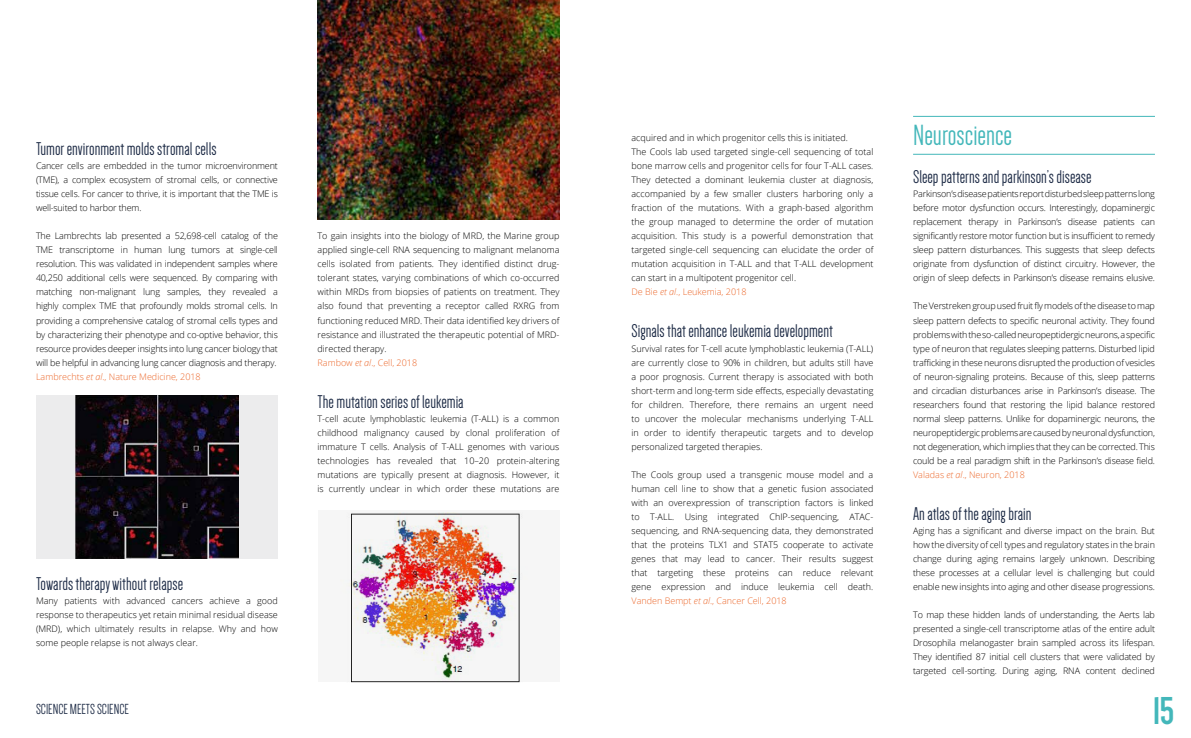
<style>
.page{position:relative;width:1191px;height:738px;background:#fff}
.page>*{position:absolute;margin:0;border:0;box-sizing:border-box;transform-origin:0 0}
.t1{font:700 40px "Dense";color:#43b7ba}
.t2{font:30px "Dense";color:#43b7ba}
.t3{font:19px "Dense";color:#1b2944}
.t4{font:15px "Dense";color:#1b2944}
.t5{font:300 9px/14px "Open Sans";color:#000;text-align:justify}
.t6{font:300 9px/14px "Open Sans";letter-spacing:-.02em;color:#000}
.s1{color:#ec672a}
.s2{font-style:italic;color:#ec672a}
</style>
<div class="page">
<hr style="left:913px;top:116px;width:242px;height:1px;background:#43b7ba">
<hr style="left:913px;top:154px;width:242px;height:1px;background:#43b7ba">
<div style="left:317px;top:510px;width:242px;height:171px;background:#f6f6f6"></div>
<img style="left:350px;top:512px;width:170px;height:169px">
<div style="left:36px;top:394px;width:242px;height:164px;background:#ececed"></div>
<img style="left:75px;top:394px;width:163px;height:164px">
<img style="left:317px;top:0;width:242px;height:219px">
<h3 class="t3" style="left:36px;top:139px;width:182px">Tumor environment molds stromal cells</h3>
<p class="t5" style="left:36px;top:159px;width:243px">Cancer cells are embedded in the tumor microenvironment (TME), a complex ecosystem of stromal cells, or connective tissue cells. For cancer to thrive, it is important that the TME is well-suited to harbor them.</p>
<p class="t6" style="left:36px;top:229px;width:243px">The Lambrechts lab presented a 52,698-cell catalog of the TME transcriptome in human lung tumors at single-cell resolution. This was validated in independent samples where 40,250 additional cells were sequenced. By comparing with matching non-malignant lung samples, they revealed a highly complex TME that profoundly molds stromal cells. In providing a comprehensive catalog of stromal cells types and by characterizing their phenotype and co-optive behavior, this resource provides deeper insights into lung cancer biology that will be helpful in advancing lung cancer diagnosis and therapy.<br><span class="s1">Lambrechts</span> <span class="s2">et al</span><span class="s1">., Nature Medicine, 2018</span></p>
<h3 class="t3" style="left:36px;top:573px;width:149px">Towards therapy without relapse</h3>
<p class="t5" style="left:36px;top:593px;width:243px">Many patients with advanced cancers achieve a good response to therapeutics yet retain minimal residual disease (MRD), which ultimately results in relapse. Why and how some people relapse is not always clear.</p>
<h3 class="t4" style="left:36px;top:701px;width:94px">SCIENCE MEETS SCIENCE</h3>
<p class="t5" style="left:317px;top:229px;width:243px;text-align:left">To gain insights into the biology of MRD, the Marine group applied single-cell RNA sequencing to malignant melanoma cells isolated from patients. They identified distinct drug&shy;tolerant states, varying combinations of which co-occurred within MRDs from biopsies of patients on treatment. They also found that preventing a receptor called RXRG from functioning reduced MRD. Their data identified key drivers of resistance and illustrated the therapeutic potential of MRD&shy;directed therapy.<br><span class="s1">Rambow</span> <span class="s2">et al</span><span class="s1">., Cell, 2018</span></p>
<h3 class="t3" style="left:317px;top:391px;width:148px">The mutation series of leukemia</h3>
<p class="t5" style="left:317px;top:411px;width:243px">T-cell acute lymphoblastic leukemia (T-ALL) is a common childhood malignancy caused by clonal proliferation of immature T cells. Analysis of T-ALL genomes with various technologies has revealed that 10–20 protein-altering mutations are typically present at diagnosis. However, it is currently unclear in which order these mutations are</p>
<p class="t5" style="left:631px;top:131px;width:243px;text-align:left">acquired and in which progenitor cells this is initiated.<br>The Cools lab used targeted single-cell sequencing of total bone marrow cells and progenitor cells for four T-ALL cases.<br>They detected a dominant leukemia cluster at diagnosis, accompanied by a few smaller clusters harboring only a fraction of the mutations. With a graph-based algorithm the group managed to determine the order of mutation acquisition. This study is a powerful demonstration that targeted single-cell sequencing can elucidate the order of mutation acquisition in T-ALL and that T-ALL development can start in a multipotent progenitor cell.<br><span class="s1">De Bie</span> <span class="s2">et al</span><span class="s1">., Leukemia, 2018</span></p>
<h3 class="t3" style="left:631px;top:321px;width:203px">Signals that enhance leukemia development</h3>
<p class="t5" style="left:631px;top:341px;width:243px">Survival rates for T-cell acute lymphoblastic leukemia (T-ALL) are currently close to 90% in children, but adults still have a poor prognosis. Current therapy is associated with both short-term and long-term side effects, especially devastating for children. Therefore, there remains an urgent need to uncover the molecular mechanisms underlying T-ALL in order to identify therapeutic targets and to develop personalized targeted therapies.</p>
<p class="t5" style="left:631px;top:467px;width:243px">The Cools group used a transgenic mouse model and a human cell line to show that a genetic fusion associated with an overexpression of transcription factors is linked to T-ALL. Using integrated ChIP-sequencing, ATAC&shy;sequencing, and RNA-sequencing data, they demonstrated that the proteins TLX1 and STAT5 cooperate to activate genes that may lead to cancer. Their results suggest that targeting these proteins can reduce relevant gene expression and induce leukemia cell death.<br><span class="s1">Vanden Bempt</span> <span class="s2">et al</span><span class="s1">., Cancer Cell, 2018</span></p>
<h2 class="t2" style="left:913px;top:120px;width:101px">Neuroscience</h2>
<h3 class="t3" style="left:913px;top:167px;width:180px">Sleep patterns and parkinson’s disease</h3>
<p class="t5" style="left:913px;top:187px;width:243px">Parkinson’s disease patients report disturbed sleep patterns long before motor dysfunction occurs. Interestingly, dopaminergic replacement therapy in Parkinson’s disease patients can significantly restore motor function but is insufficient to remedy sleep pattern disturbances. This suggests that sleep defects originate from dysfunction of distinct circuitry. However, the origin of sleep defects in Parkinson’s disease remains elusive.</p>
<p class="t5" style="left:913px;top:299px;width:243px">The Verstreken group used fruit fly models of the disease to map sleep pattern defects to specific neuronal activity. They found problems with the so-called neuropeptidergic neurons, a specific type of neuron that regulates sleeping patterns. Disturbed lipid trafficking in these neurons disrupted the production of vesicles of neuron-signaling proteins. Because of this, sleep patterns and circadian disturbances arise in Parkinson’s disease. The researchers found that restoring the lipid balance restored normal sleep patterns. Unlike for dopaminergic neurons, the neuropeptidergic problems are caused by neuronal dysfunction, not degeneration, which implies that they can be corrected. This could be a real paradigm shift in the Parkinson’s disease field.<br><span class="s1">Valadas</span> <span class="s2">et al</span><span class="s1">., Neuron, 2018</span></p>
<h3 class="t3" style="left:913px;top:503px;width:120px">An atlas of the aging brain</h3>
<p class="t5" style="left:913px;top:523px;width:243px">Aging has a significant and diverse impact on the brain. But how the diversity of cell types and regulatory states in the brain change during aging remains largely unknown. Describing these processes at a cellular level is challenging but could enable new insights into aging and other disease progressions.</p>
<p class="t5" style="left:913px;top:607px;width:243px">To map these hidden lands of understanding, the Aerts lab presented a single-cell transcriptome atlas of the entire adult Drosophila melanogaster brain sampled across its lifespan.<br>They identified 87 initial cell clusters that were validated by targeted cell-sorting. During aging, RNA content declined</p>
<h1 class="t1" style="left:1153px;top:690px;width:22px">15</h1>
</div>
